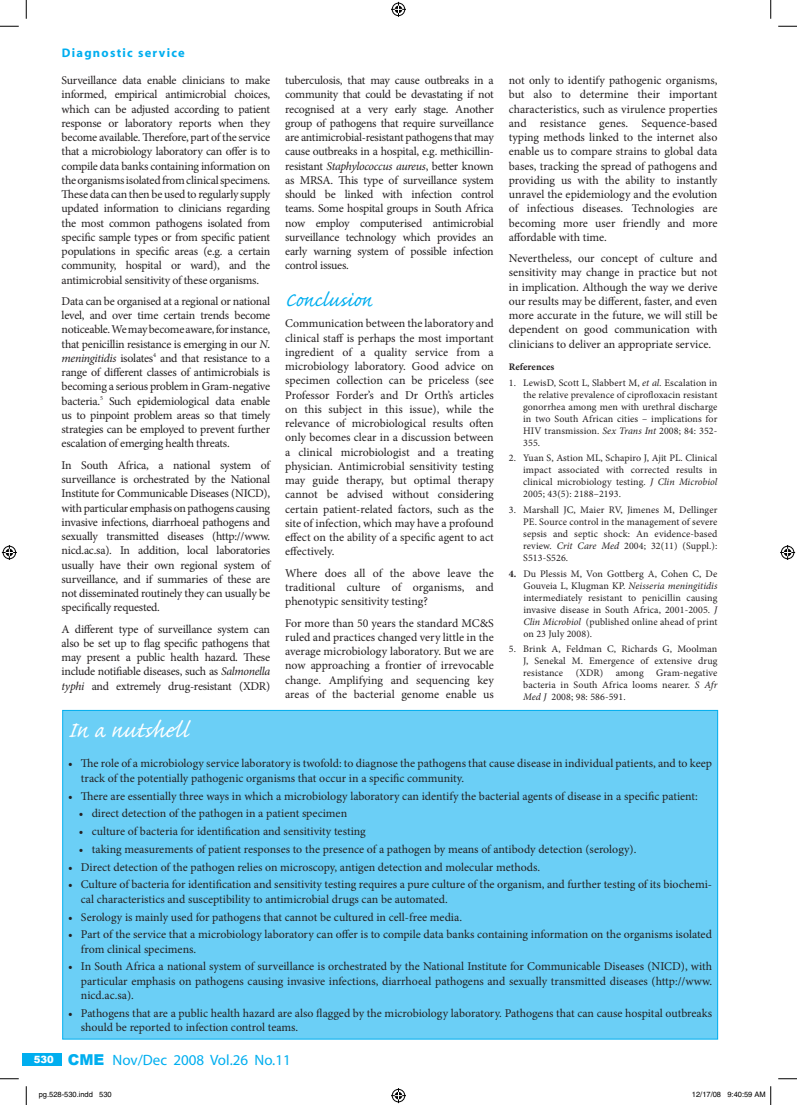
<style>
.page{position:relative;width:797px;height:1105px;background:#fff}
.page>*{position:absolute;margin:0;border:0;box-sizing:border-box;transform-origin:0 0}
.t1{font:28.75px "Caflisch Script Pro";letter-spacing:.005em;color:#fff}
.t2{font:25px "Caflisch Script Pro";letter-spacing:.005em;color:#00aeef}
.t3{font:15px "Myriad";color:#00aeef}
.t4{font:700 12.5px "Myriad";letter-spacing:.1em;color:#00aeef}
.t5{font:11.88px/14.2px "Minion Pro";letter-spacing:-.005em;color:#231f20;text-align:justify}
.t6{font:10px/12px "Minion Pro";letter-spacing:.01em;color:#231f20;text-align:justify}
.t7{font:700 10px "Minion Pro";letter-spacing:.005em;color:#231f20}
.t8{font:900 10px "Arial";color:#fff}
.t9{font:7.5px "Helvetica";color:#000}
.s1{font-style:italic}
.s2{font-weight:700}
.s3{font-family:"Arial";font-weight:900}
</style>
<div class="page">
<div style="left:22px;top:1053px;width:40px;height:12px;background:#00aeef"></div>
<div style="left:63px;top:710px;width:654px;height:329px;background:#6bcff6"></div>
<svg style="left:0;top:25px;width:19px;height:2px"></svg>
<svg style="left:778px;top:25px;width:19px;height:2px"></svg>
<svg style="left:0;top:1078px;width:19px;height:1px"></svg>
<svg style="left:778px;top:1078px;width:19px;height:1px"></svg>
<svg style="left:25px;top:0;width:2px;height:19px"></svg>
<svg style="left:25px;top:1086px;width:2px;height:19px"></svg>
<svg style="left:770px;top:0;width:1px;height:19px"></svg>
<svg style="left:391px;top:2px;width:15px;height:15px"></svg>
<svg style="left:391px;top:1088px;width:15px;height:15px"></svg>
<svg style="left:2px;top:545px;width:15px;height:15px"></svg>
<svg style="left:780px;top:545px;width:15px;height:15px"></svg>
<svg style="left:770px;top:1086px;width:1px;height:19px"></svg>
<p class="t4" style="left:62px;top:46px;width:124px">Diagnostic service</p>
<p class="t5" style="left:62px;top:73px;width:210px">Surveillance data enable clinicians to make informed, empirical antimicrobial choices, which can be adjusted according to patient response or laboratory reports when they become available. Therefore, part of the service that a microbiology laboratory can offer is to compile data banks containing information on the organisms isolated from clinical specimens.<br>These data can then be used to regularly supply updated information to clinicians regarding the most common pathogens isolated from specific sample types or from specific patient populations in specific areas (e.g. a certain community, hospital or ward), and the antimicrobial sensitivity of these organisms.</p>
<p class="t5" style="left:62px;top:294px;width:210px">Data can be organised at a regional or national level, and over time certain trends become noticeable. We may become aware, for instance, that penicillin resistance is emerging in our <span class="s1">N</span>. <span class="s1">meningitidis</span> isolates<sup>4</sup> and that resistance to a range of different classes of antimicrobials is becoming a serious problem in Gram-negative bacteria.<sup>5</sup> Such epidemiological data enable us to pinpoint problem areas so that timely strategies can be employed to prevent further escalation of emerging health threats.</p>
<p class="t5" style="left:62px;top:458px;width:210px">In South Africa, a national system of surveillance is orchestrated by the National Institute for Communicable Diseases (NICD), with particular emphasis on pathogens causing invasive infections, diarrhoeal pathogens and sexually transmitted diseases (http://www. nicd.ac.sa). In addition, local laboratories usually have their own regional system of surveillance, and if summaries of these are not disseminated routinely they can usually be specifically requested.</p>
<p class="t5" style="left:62px;top:622px;width:210px">A different type of surveillance system can also be set up to flag specific pathogens that may present a public health hazard. These include notifiable diseases, such as <span class="s1">Salmonella typhi</span> and extremely drug-resistant (XDR)</p>
<p class="t5" style="left:285px;top:73px;width:210px">tuberculosis, that may cause outbreaks in a community that could be devastating if not recognised at a very early stage. Another group of pathogens that require surveillance are antimicrobial-resistant pathogens that may cause outbreaks in a hospital, e.g. methicillin&shy;resistant <span class="s1">Staphylococcus aureus</span>, better known as MRSA. This type of surveillance system should be linked with infection control teams. Some hospital groups in South Africa now employ computerised antimicrobial surveillance technology which provides an early warning system of possible infection control issues.</p>
<h2 class="t2" style="left:285px;top:287px;width:88px">Conclusion</h2>
<p class="t5" style="left:285px;top:316px;width:210px">Communication between the laboratory and clinical staff is perhaps the most important ingredient of a quality service from a microbiology laboratory. Good advice on specimen collection can be priceless (see Professor Forder’s and Dr Orth’s articles on this subject in this issue), while the relevance of microbiological results often only becomes clear in a discussion between a clinical microbiologist and a treating physician. Antimicrobial sensitivity testing may guide therapy, but optimal therapy cannot be advised without considering certain patient-related factors, such as the site of infection, which may have a profound effect on the ability of a specific agent to act effectively.</p>
<p class="t5" style="left:285px;top:566px;width:210px">Where does all of the above leave the traditional culture of organisms, and phenotypic sensitivity testing?</p>
<p class="t5" style="left:285px;top:616px;width:210px">For more than 50 years the standard MC&amp;S ruled and practices changed very little in the average microbiology laboratory. But we are now approaching a frontier of irrevocable change. Amplifying and sequencing key areas of the bacterial genome enable us</p>
<p class="t5" style="left:509px;top:73px;width:210px">not only to identify pathogenic organisms, but also to determine their important characteristics, such as virulence properties and resistance genes. Sequence-based typing methods linked to the internet also enable us to compare strains to global data bases, tracking the spread of pathogens and providing us with the ability to instantly unravel the epidemiology and the evolution of infectious diseases. Technologies are becoming more user friendly and more affordable with time.</p>
<p class="t5" style="left:509px;top:251px;width:210px">Nevertheless, our concept of culture and sensitivity may change in practice but not in implication. Although the way we derive our results may be different, faster, and even more accurate in the future, we will still be dependent on good communication with clinicians to deliver an appropriate service.</p>
<p class="t7" style="left:509px;top:360px;width:47px">References</p>
<p class="t6" style="left:523px;top:377px;width:196px;text-indent:-14px">1. LewisD, Scott L, Slabbert M, <span class="s1">et al.</span> Escalation in the relative prevalence of ciprofloxacin resistant gonorrhea among men with urethral discharge in two South African cities – implications for HIV transmission. <span class="s1">Sex Trans Int</span> 2008; 84: 352- 355.</p>
<p class="t6" style="left:523px;top:452px;width:196px;text-indent:-14px">2. Yuan S, Astion ML, Schapiro J, Ajit PL. Clinical impact associated with corrected results in clinical microbiology testing. <span class="s1">J Clin Microbiol </span>2005; 43(5): 2188–2193.</p>
<p class="t6" style="left:523px;top:504px;width:196px;text-indent:-14px">3. Marshall JC, Maier RV, Jimenes M, Dellinger PE. Source control in the management of severe sepsis and septic shock: An evidence-based review. <span class="s1">Crit Care Med</span> 2004; 32(11) (Suppl.):<br>S513-S526.</p>
<p class="t6" style="left:523px;top:567px;width:195px;text-indent:-15px"><span class="s2">4.</span> Du Plessis M, Von Gottberg A, Cohen C, De Gouveia L, Klugman KP. <span class="s1">Neisseria meningitidis </span>intermediately resistant to penicillin causing invasive disease in South Africa, 2001-2005. <span class="s1">J Clin Microbiol</span> (published online ahead of print on 23 July 2008).</p>
<p class="t6" style="left:523px;top:643px;width:196px;text-indent:-14px">5. Brink A, Feldman C, Richards G, Moolman J, Senekal M. Emergence of extensive drug resistance</p>
<p class="t6" style="left:576px;top:667px;width:29px">(XDR)</p>
<p class="t6" style="left:615px;top:667px;width:29px">among</p>
<p class="t6" style="left:523px;top:667px;width:196px;text-indent:133px">Gram-negative bacteria in South Africa looms nearer. <span class="s1">S Afr Med J</span> 2008; 98: 586-591.</p>
<h1 class="t1" style="left:68px;top:715px;width:122px">In a nutshell</h1>
<p class="t5" style="left:81px;top:757px;width:632px;text-indent:-13px">• The role of a microbiology service laboratory is twofold: to diagnose the pathogens that cause disease in individual patients, and to keep track of the potentially pathogenic organisms that occur in a specific community.</p>
<p class="t5" style="left:68px;top:789px;width:631px">• There are essentially three ways in which a microbiology laboratory can identify the bacterial agents of disease in a specific patient:</p>
<p class="t5" style="left:79px;top:806px;width:270px">• direct detection of the pathogen in a patient specimen</p>
<p class="t5" style="left:79px;top:824px;width:288px">• culture of bacteria for identification and sensitivity testing</p>
<p class="t5" style="left:79px;top:842px;width:559px">• taking measurements of patient responses to the presence of a pathogen by means of antibody detection (serology).</p>
<p class="t5" style="left:68px;top:860px;width:473px">• Direct detection of the pathogen relies on microscopy, antigen detection and molecular methods.</p>
<p class="t5" style="left:81px;top:878px;width:632px;text-indent:-13px">• Culture of bacteria for identification and sensitivity testing requires a pure culture of the organism, and further testing of its biochemi&shy;cal characteristics and susceptibility to antimicrobial drugs can be automated.</p>
<p class="t5" style="left:68px;top:910px;width:395px">• Serology is mainly used for pathogens that cannot be cultured in cell-free media.</p>
<p class="t5" style="left:81px;top:927px;width:632px;text-indent:-13px">• Part of the service that a microbiology laboratory can offer is to compile data banks containing information on the organisms isolated from clinical specimens.</p>
<p class="t5" style="left:81px;top:959px;width:632px;text-indent:-13px">• In South Africa a national system of surveillance is orchestrated by the National Institute for Communicable Diseases (NICD), with particular emphasis on pathogens causing invasive infections, diarrhoeal pathogens and sexually transmitted diseases (http://www. nicd.ac.sa).</p>
<p class="t5" style="left:81px;top:1006px;width:632px;text-indent:-13px">• Pathogens that are a public health hazard are also flagged by the microbiology laboratory. Pathogens that can cause hospital outbreaks should be reported to infection control teams.</p>
<p class="t3" style="left:68px;top:1052px;width:224px"><span class="s3">CME</span> Nov/Dec 2008 Vol.26 No.11</p>
<p class="t9" style="left:39px;top:1090px;width:74px">pg.528-530.indd 530</p>
<p class="t9" style="left:692px;top:1090px;width:75px">12/17/08 9:40:59 AM</p>
<p class="t8" style="left:34px;top:1054px;width:22px">530</p>
</div>
